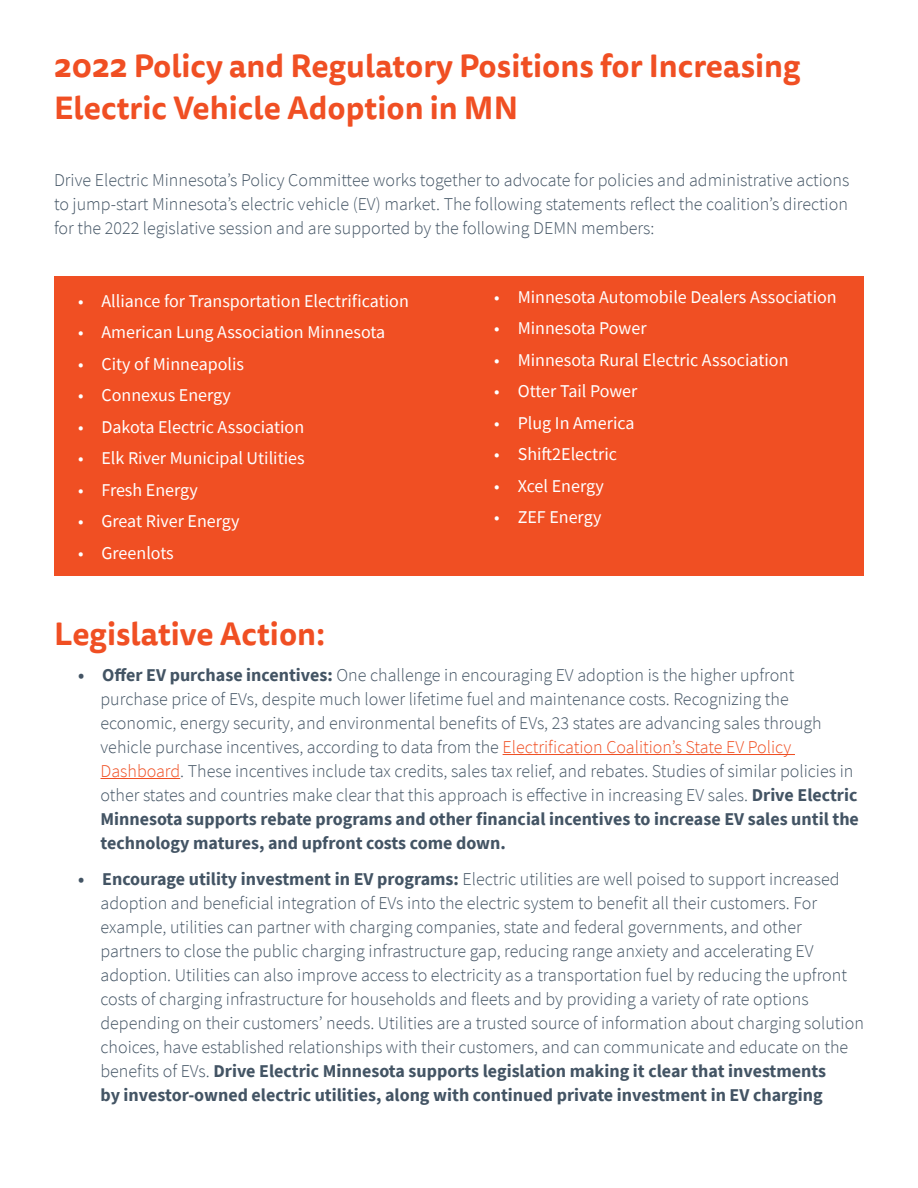
<style>
.page{position:relative;width:918px;height:1188px;background:#fff}
.page>*{position:absolute;margin:0;border:0;box-sizing:border-box;transform-origin:0 0}
.t1{font:700 31.5px/42px "Tisa Sans Pro";color:#f04f23}
.t2{font:300 18px/24px "Source Sans Pro";color:#435464}
.t3{font:18px "Source Sans Pro";color:#fff}
.s1{font-weight:700}
.s2{color:#f04f23}
</style>
<div class="page">
<div style="left:54px;top:276px;width:810px;height:299px;background:#f04f23"></div>
<hr style="left:503px;top:754px;width:292px;height:1px;background:#f04f23">
<hr style="left:100px;top:778px;width:80px;height:1px;background:#f04f23">
<h1 class="t1" style="left:54px;top:45px;width:748px">2022 Policy and Regulatory Positions for Increasing<br>Electric Vehicle Adoption in MN</h1>
<p class="t2" style="left:54px;top:168px;width:797px;text-align:justify">Drive Electric Minnesota’s Policy Committee works together to advocate for policies and administrative actions to jump-start Minnesota’s electric vehicle (EV) market. The following statements reflect the coalition’s direction for the 2022 legislative session and are supported by the following DEMN members:</p>
<p class="t3" style="left:78px;top:289px;width:332px">• Alliance for Transportation Electrification</p>
<p class="t3" style="left:78px;top:321px;width:309px">• American Lung Association Minnesota</p>
<p class="t3" style="left:78px;top:352px;width:168px">• City of Minneapolis</p>
<p class="t3" style="left:78px;top:384px;width:155px">• Connexus Energy</p>
<p class="t3" style="left:78px;top:415px;width:228px">• Dakota Electric Association</p>
<p class="t3" style="left:78px;top:447px;width:228px">• Elk River Municipal Utilities</p>
<p class="t3" style="left:78px;top:478px;width:122px">• Fresh Energy</p>
<p class="t3" style="left:78px;top:510px;width:163px">• Great River Energy</p>
<p class="t3" style="left:78px;top:541px;width:97px">• Greenlots</p>
<p class="t3" style="left:494px;top:285px;width:344px">• Minnesota Automobile Dealers Association</p>
<p class="t3" style="left:494px;top:317px;width:154px">• Minnesota Power</p>
<p class="t3" style="left:494px;top:348px;width:296px">• Minnesota Rural Electric Association</p>
<p class="t3" style="left:494px;top:380px;width:145px">• Otter Tail Power</p>
<p class="t3" style="left:494px;top:411px;width:142px">• Plug In America</p>
<p class="t3" style="left:494px;top:443px;width:124px">• Shift2Electric</p>
<p class="t3" style="left:494px;top:474px;width:111px">• Xcel Energy</p>
<p class="t3" style="left:494px;top:506px;width:109px">• ZEF Energy</p>
<h1 class="t1" style="left:54px;top:613px;width:273px">Legislative Action:</h1>
<p class="t2" style="left:100px;top:663px;width:760px;text-indent:-22px"><span class="s1">• Offer EV purchase incentives:</span> One challenge in encouraging EV adoption is the higher upfront purchase price of EVs, despite much lower lifetime fuel and maintenance costs. Recognizing the economic, energy security, and environmental benefits of EVs, 23 states are advancing sales through vehicle purchase incentives, according to data from the <span class="s2">Electrification Coalition’s State EV Policy Dashboard</span>. These incentives include tax credits, sales tax relief, and rebates. Studies of similar policies in other states and countries make clear that this approach is effective in increasing EV sales. <span class="s1">Drive Electric Minnesota supports rebate programs and other financial incentives to increase EV sales until the technology matures, and upfront costs come down.</span></p>
<p class="t2" style="left:100px;top:867px;width:765px;text-indent:-22px"><span class="s1">• Encourage utility investment in EV programs:</span> Electric utilities are well poised to support increased adoption and beneficial integration of EVs into the electric system to benefit all their customers. For example, utilities can partner with charging companies, state and federal governments, and other partners to close the public charging infrastructure gap, reducing range anxiety and accelerating EV adoption. Utilities can also improve access to electricity as a transportation fuel by reducing the upfront costs of charging infrastructure for households and fleets and by providing a variety of rate options depending on their customers’ needs. Utilities are a trusted source of information about charging solution choices, have established relationships with their customers, and can communicate and educate on the benefits of EVs. <span class="s1">Drive Electric Minnesota supports legislation making it clear that investments<br>by investor-owned electric utilities, along with continued private investment in EV charging</span></p>
</div>
